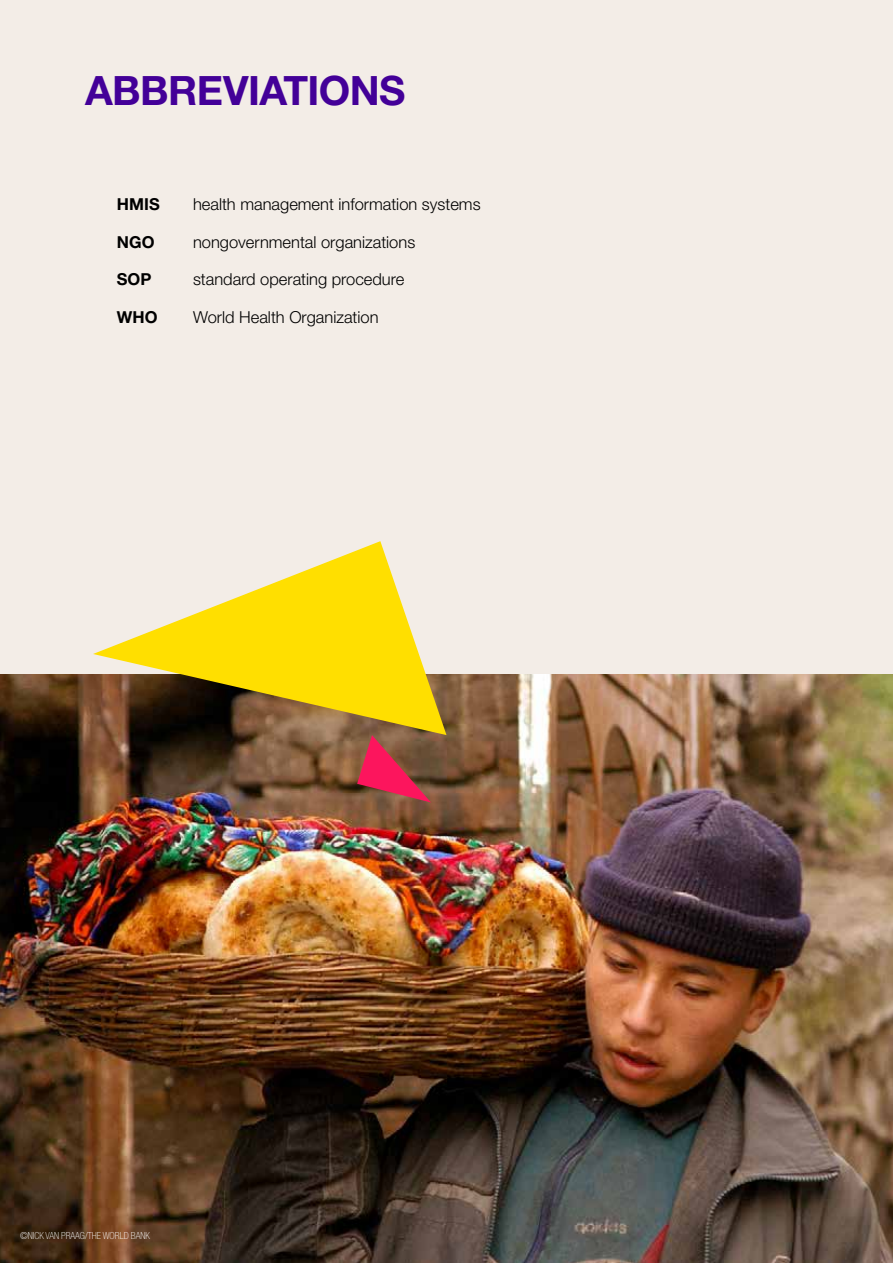
<style>
.page{position:relative;width:893px;height:1263px;background:#f3ede7}
.page>*{position:absolute;margin:0;border:0;box-sizing:border-box;transform-origin:0 0}
.t1{font:700 40.5px "Helvetica Neue LT Std";letter-spacing:-.015em;color:#430098}
.t2{font:300 16.5px "Helvetica Neue LT Std";color:#000}
.t3{font:700 16.5px "Helvetica Neue LT Std";color:#000}
.t4{font:100 condensed 9.75px "Helvetica Neue LT Std";color:#fff}
</style>
<div class="page">
<img style="left:0;top:674px;width:893px;height:589px">
<svg style="left:93px;top:541px;width:353px;height:194px"></svg>
<svg style="left:357px;top:735px;width:74px;height:67px;background:#ab3d49"></svg>
<h1 class="t1" style="left:85px;top:66px;width:322px">ABBREVIATIONS</h1>
<p class="t3" style="left:117px;top:194px;width:44px">HMIS</p>
<p class="t2" style="left:193px;top:194px;width:289px">health management information systems</p>
<p class="t3" style="left:117px;top:231px;width:39px">NGO</p>
<p class="t2" style="left:193px;top:232px;width:224px">nongovernmental organizations</p>
<p class="t3" style="left:117px;top:269px;width:36px">SOP</p>
<p class="t2" style="left:193px;top:269px;width:213px">standard operating procedure</p>
<p class="t3" style="left:117px;top:306px;width:42px">WHO</p>
<p class="t2" style="left:193px;top:307px;width:187px">World Health Organization</p>
<p class="t4" style="left:20px;top:1230px;width:132px">©NICK VAN PRAAG/THE WORLD BANK</p>
</div>
